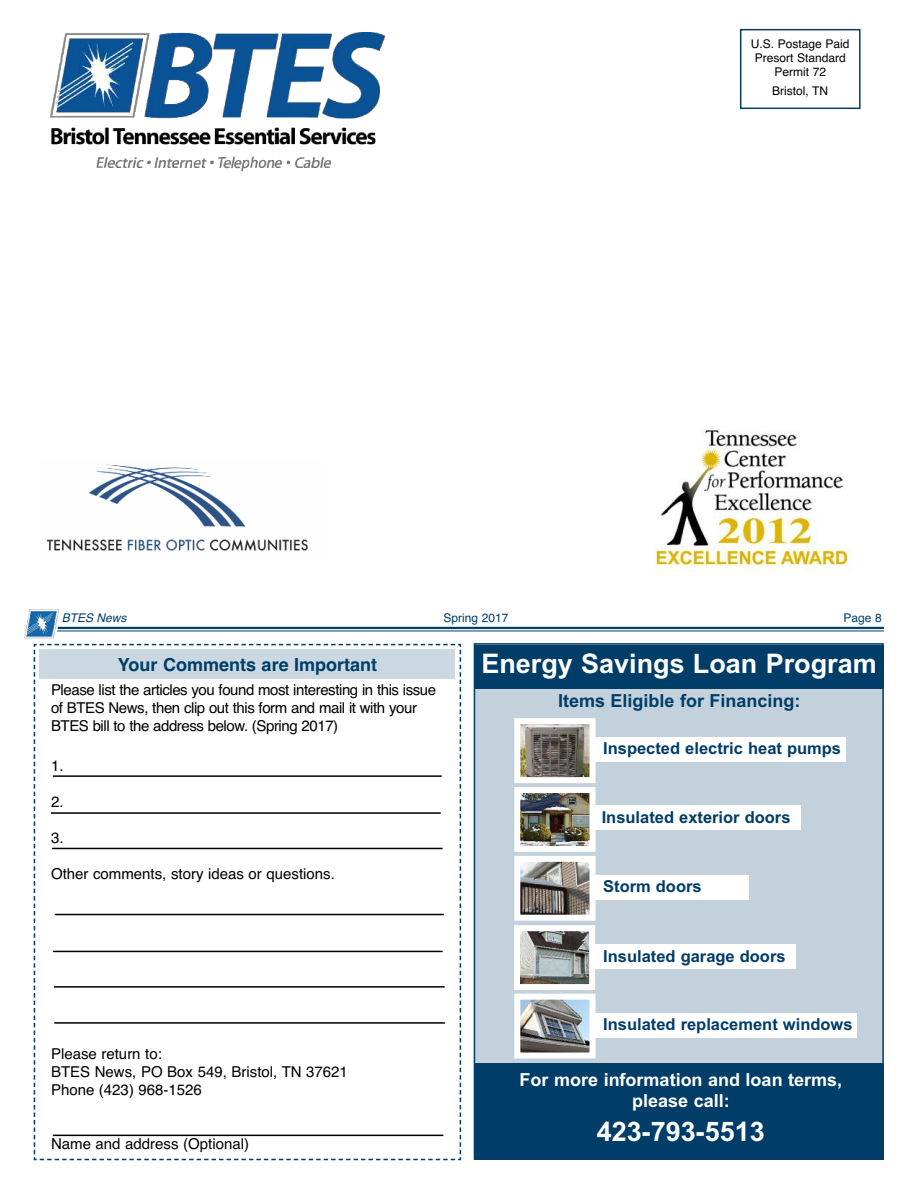
<style>
.page{position:relative;width:918px;height:1188px;background:#fff}
.page>*{position:absolute;margin:0;border:0;box-sizing:border-box;transform-origin:0 0}
.t1{font:700 27px "Arial";color:#fff}
.t2{font:700 18px/21.6px "Arial";color:#fff;text-align:center}
.t3{font:700 18px "Arial";color:#003d68}
.t4{font:700 18px "Helvetica";color:#003d68}
.t5{font:700 16.5px "Arial";color:#003d68}
.t6{font:15px/18px "Helvetica";letter-spacing:-.03em;color:#000}
.t7{font:15px/18px "Helvetica";color:#000}
.t8{font:12px/14.4px "Helvetica";color:#000;text-align:center}
.t9{font:12px "Helvetica";color:#003d68}
.t10{font:italic 12px "Helvetica";color:#003d68}
</style>
<div class="page">
<img style="left:46px;top:464px;width:263px;height:87px">
<img style="left:655px;top:429px;width:197px;height:143px">
<hr style="left:33px;top:627px;width:851px;height:2px;background:#003d68">
<hr style="left:33px;top:631px;width:851px;height:1px;background:#003d68">
<svg style="left:33px;top:626px;width:429px;height:535px"></svg>
<img style="left:24px;top:609px;width:35px;height:31px">
<div style="left:740px;top:29px;width:121px;height:80px;border:2px solid #003d68"></div>
<img style="left:50px;top:33px;width:335px;height:137px">
<div style="left:475px;top:645px;width:407px;height:513px;background:#c2d1db"></div>
<div style="left:475px;top:1063px;width:409px;height:97px;background:#003d68"></div>
<div style="left:474px;top:645px;width:409px;height:44px;background:#003d68"></div>
<img style="left:521px;top:794px;width:68px;height:51px">
<div style="left:514px;top:787px;width:82px;height:65px;border:6px solid #fff"></div>
<img style="left:521px;top:1001px;width:68px;height:51px">
<div style="left:514px;top:994px;width:82px;height:65px;border:6px solid #fff"></div>
<img style="left:521px;top:932px;width:67px;height:51px">
<div style="left:514px;top:925px;width:81px;height:65px;border:6px solid #fff"></div>
<img style="left:521px;top:863px;width:68px;height:51px">
<div style="left:514px;top:856px;width:82px;height:65px;border:6px solid #fff"></div>
<img style="left:521px;top:725px;width:68px;height:51px">
<div style="left:514px;top:718px;width:82px;height:65px;border:6px solid #fff"></div>
<div style="left:590px;top:805px;width:211px;height:24px;background:#fff"></div>
<div style="left:592px;top:875px;width:157px;height:24px;background:#fff"></div>
<div style="left:594px;top:738px;width:252px;height:24px;background:#fff"></div>
<div style="left:594px;top:945px;width:201px;height:24px;background:#fff"></div>
<div style="left:595px;top:1013px;width:262px;height:24px;background:#fff"></div>
<p class="t8" style="left:751px;top:36px;width:100px">U.S. Postage Paid<br>Presort Standard<br>Permit 72</p>
<p class="t8" style="left:772px;top:84px;width:58px">Bristol, TN</p>
<p class="t10" style="left:62px;top:611px;width:66px">BTES News</p>
<p class="t9" style="left:443px;top:611px;width:67px">Spring 2017</p>
<p class="t9" style="left:843px;top:611px;width:40px">Page 8</p>
<p class="t4" style="left:118px;top:655px;width:261px">Your Comments are Important</p>
<p class="t6" style="left:51px;top:681px;width:387px">Please list the articles you found most interesting in this issue of BTES News, then clip out this form and mail it with your<br>BTES bill to the address below. (Spring 2017)</p>
<p class="t6" style="left:51px;top:757px;width:14px">1.</p>
<p class="t6" style="left:51px;top:793px;width:14px">2.</p>
<p class="t6" style="left:51px;top:829px;width:14px">3.</p>
<p class="t7" style="left:51px;top:865px;width:285px">Other comments, story ideas or questions.</p>
<p class="t7" style="left:51px;top:1045px;width:298px">Please return to:<br>BTES News, PO Box 549, Bristol, TN 37621<br>Phone (423) 968-1526</p>
<p class="t7" style="left:51px;top:1135px;width:200px">Name and address (Optional)</p>
<h1 class="t1" style="left:481px;top:647px;width:397px">Energy Savings Loan Program</h1>
<p class="t3" style="left:558px;top:691px;width:244px">Items Eligible for Financing:</p>
<p class="t5" style="left:603px;top:739px;width:239px">Inspected electric heat pumps</p>
<p class="t5" style="left:602px;top:807px;width:190px">Insulated exterior doors</p>
<p class="t5" style="left:603px;top:877px;width:100px">Storm doors</p>
<p class="t5" style="left:603px;top:946px;width:184px">Insulated garage doors</p>
<p class="t5" style="left:603px;top:1015px;width:251px">Insulated replacement windows</p>
<p class="t2" style="left:520px;top:1069px;width:324px">For more information and loan terms, please call:</p>
<h1 class="t1" style="left:597px;top:1116px;width:170px">423-793-5513</h1>
</div>
